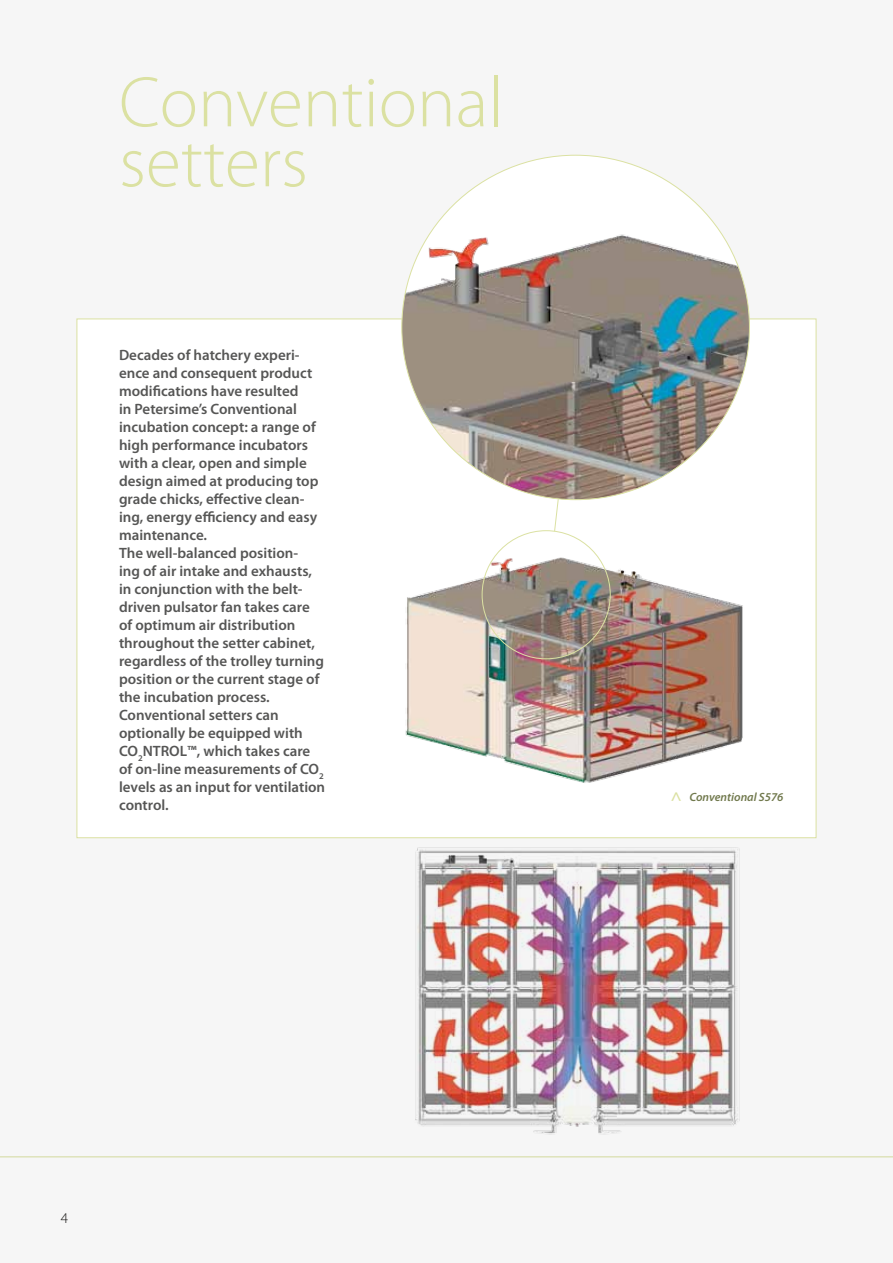
<style>
.page{position:relative;width:893px;height:1263px;background:#f6f6f6}
.page>*{position:absolute;margin:0;border:0;box-sizing:border-box;transform-origin:0 0}
.t1{font:300 72px/60px "Myriad Pro";color:#dbe1a2}
.t2{font:600 15px/18px "Myriad Pro";color:#565655}
.t3{font:300 15px "Myriad Pro";color:#181716}
.t4{font:italic 600 12px "Myriad Pro";color:#71794d}
</style>
<div class="page">
<hr style="left:0;top:1156px;width:893px;height:1px;background:#dbe1a2">
<div style="left:77px;top:319px;width:739px;height:519px;background:#fff;border:1px solid #dbe1a2"></div>
<img style="left:402px;top:158px;width:347px;height:342px">
<img style="left:403px;top:836px;width:355px;height:322px">
<img style="left:405px;top:530px;width:338px;height:253px">
<svg style="left:554px;top:498px;width:5px;height:34px"></svg>
<h1 class="t1" style="left:119px;top:72px;width:386px">Conventional setters</h1>
<p class="t2" style="left:119px;top:345px;width:208px">Decades of hatchery experi&shy;ence and consequent product modifications have resulted<br>in Petersime’s Conventional incubation concept: a range of high performance incubators with a clear, open and simple design aimed at producing top grade chicks, effective clean&shy;ing, energy efficiency and easy maintenance.<br>The well-balanced position-<br>ing of air intake and exhausts, in conjunction with the belt&shy;driven pulsator fan takes care of optimum air distribution throughout the setter cabinet, regardless of the trolley turning position or the current stage of the incubation process.<br>Conventional setters can optionally be equipped with<br>CO<sub>2</sub>NTROL™, which takes care of on-line measurements of CO<sub>2 </sub>levels as an input for ventilation control.</p>
<p class="t3" style="left:61px;top:1209px;width:9px">4</p>
<p class="t4" style="left:689px;top:790px;width:96px">Conventional S576</p>
</div>
